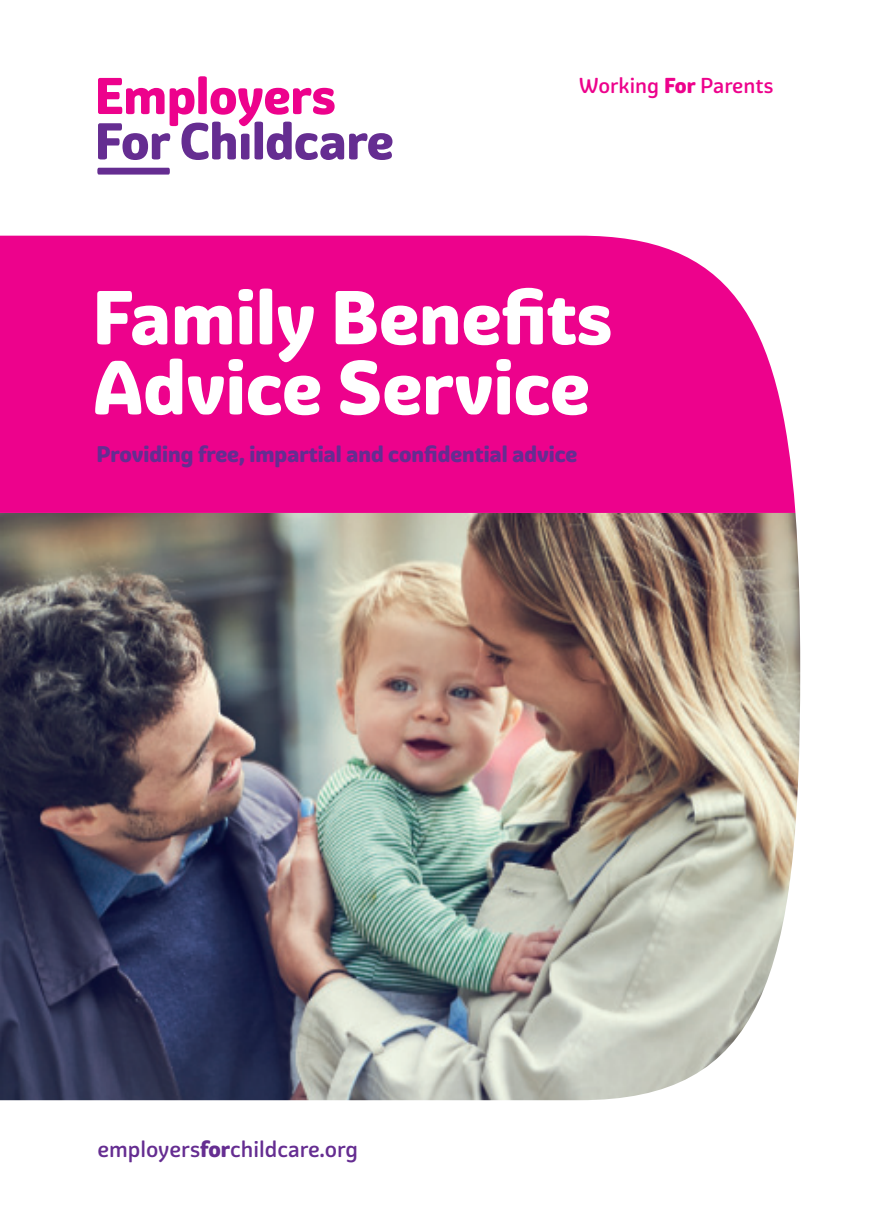
<style>
.page{position:relative;width:874px;height:1225px;background:#fff}
.page>*{position:absolute;margin:0;border:0;box-sizing:border-box;transform-origin:0 0}
.t1{font:800 74px/70px "Graviola Soft";color:#fff}
.t2{font:800 22px "Graviola Soft";color:#652d91}
.t3{font:500 22px "Graviola Soft";color:#652d91}
.t4{font:500 21px "Graviola Soft";color:#ed028c}
.s1{font-weight:800}
</style>
<div class="page">
<img style="left:0;top:513px;width:799px;height:587px">
<div style="left:0;top:236px;width:795px;height:277px;background:#ed028c"></div>
<svg style="left:97px;top:168px;width:73px;height:7px"></svg>
<svg style="left:98px;top:76px;width:294px;height:84px"></svg>
<p class="t4" style="left:578px;top:73px;width:196px">Working <span class="s1">For</span> Parents</p>
<p class="t1" style="left:92px;top:283px;width:521px">Family Benefits<br>Advice Service</p>
<p class="t2" style="left:96px;top:439px;width:482px">Providing free, impartial and confidential advice</p>
<p class="t3" style="left:97px;top:1135px;width:262px">employers<span class="s1">for</span>childcare.org</p>
</div>
